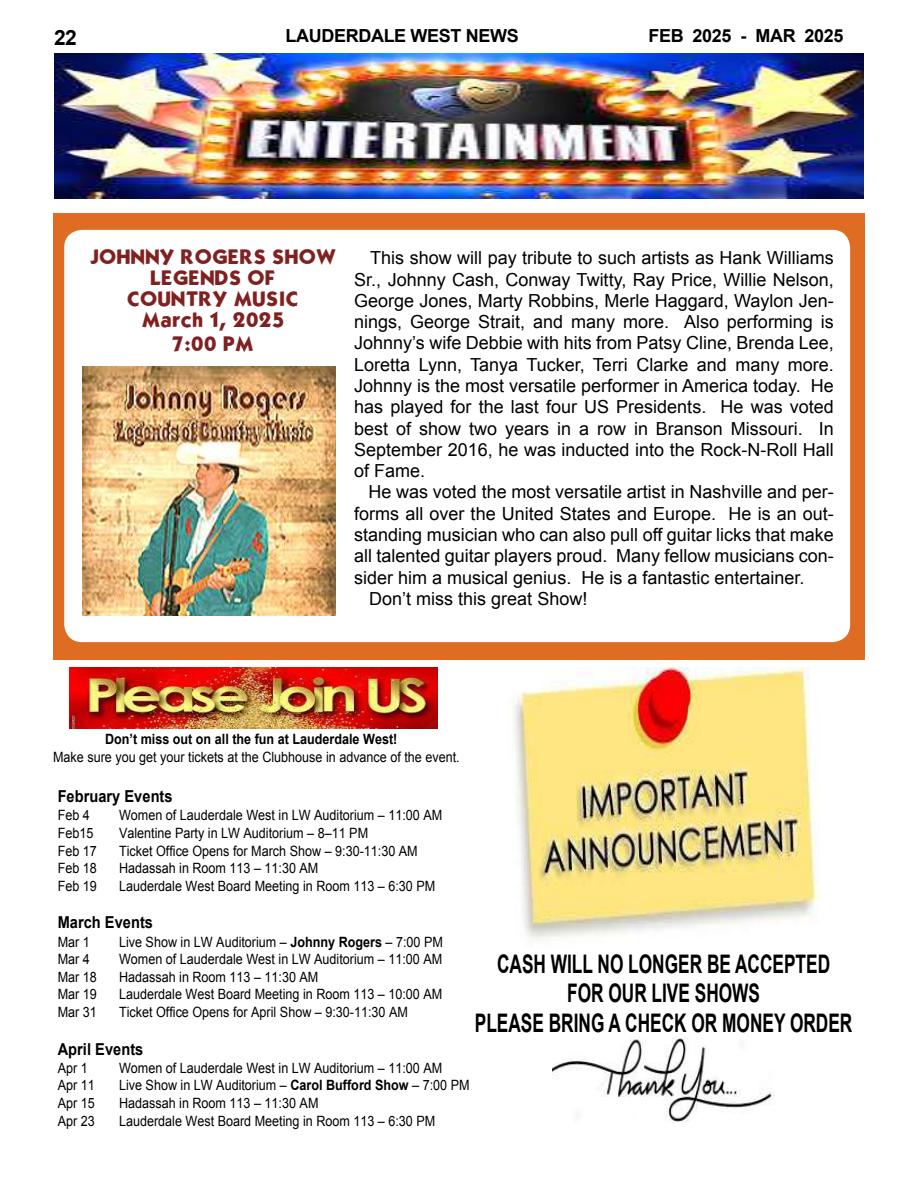
<style>
.page{position:relative;width:918px;height:1188px;background:#fff}
.page>*{position:absolute;margin:0;border:0;box-sizing:border-box;transform-origin:0 0}
.t1{font:700 25.65px/29.4px "Arial";color:#000;text-align:center;scale:.68 1}
.t2{font:700 21px "Arial";color:#000}
.t3{font:18px/21.3px "Arial";color:#000;text-align:justify}
.t4{font:18px/21px "Kabel";color:#802121;text-align:center}
.t5{font:700 18px "Arial";letter-spacing:-.02em;color:#000}
.t6{font:18px "Kabel";color:#802024}
.t7{font:700 16.5px "Arial";letter-spacing:.005em;color:#000;scale:.89 1}
.t8{font:14.25px "Arial";color:#000;scale:.89 1}
.t9{font:700 14.25px "Arial";color:#000;scale:.89 1}
.s1{font-weight:700}
</style>
<div class="page">
<div style="left:53px;top:213px;width:812px;height:447px;background:#de6c23"></div>
<img style="left:55px;top:54px;width:809px;height:145px">
<div style="left:64px;top:230px;width:786px;height:412px;background:#fff;border-radius:18px"></div>
<img style="left:83px;top:367px;width:253px;height:248px">
<img style="left:511px;top:668px;width:308px;height:271px">
<img style="left:552px;top:1037px;width:223px;height:85px">
<img style="left:69px;top:668px;width:369px;height:61px">
<p class="t2" style="left:54px;top:24px;width:24px">22</p>
<p class="t5" style="left:286px;top:24px;width:235px">LAUDERDALE WEST NEWS</p>
<p class="t5" style="left:648px;top:24px;width:197px">FEB 2025 - MAR 2025</p>
<p class="t4" style="left:89px;top:246px;width:248px">JOHNNY ROGERS SHOW<br>LEGENDS OF<br>COUNTRY MUSIC<br>March 1, 2025</p>
<p class="t6" style="left:172px;top:332px;width:84px">7:00 PM</p>
<p class="t3" style="left:354px;top:247px;width:481px;text-indent:16px">This show will pay tribute to such artists as Hank Williams Sr., Johnny Cash, Conway Twitty, Ray Price, Willie Nelson, George Jones, Marty Robbins, Merle Haggard, Waylon Jen&shy;nings, George Strait, and many more. Also performing is Johnny’s wife Debbie with hits from Patsy Cline, Brenda Lee, Loretta Lynn, Tanya Tucker, Terri Clarke and many more.<br>Johnny is the most versatile performer in America today. He has played for the last four US Presidents. He was voted best of show two years in a row in Branson Missouri. In September 2016, he was inducted into the Rock-N-Roll Hall of Fame.</p>
<p class="t3" style="left:368px;top:482px;width:467px">He was voted the most versatile artist in Nashville and per-</p>
<p class="t3" style="left:354px;top:503px;width:481px">forms all over the United States and Europe. He is an out-</p>
<p class="t3" style="left:354px;top:524px;width:481px">standing musician who can also pull off guitar licks that make</p>
<p class="t3" style="left:354px;top:546px;width:481px">all talented guitar players proud. Many fellow musicians con-</p>
<p class="t3" style="left:354px;top:567px;width:452px">sider him a musical genius. He is a fantastic entertainer.</p>
<p class="t3" style="left:369px;top:588px;width:220px">Don’t miss this great Show!</p>
<p class="t9" style="left:105px;top:729px;width:330px">Don’t miss out on all the fun at Lauderdale West!</p>
<p class="t8" style="left:53px;top:747px;width:458px">Make sure you get your tickets at the Clubhouse in advance of the event.</p>
<p class="t7" style="left:58px;top:786px;width:131px">February Events</p>
<p class="t8" style="left:58px;top:806px;width:38px">Feb 4</p>
<p class="t8" style="left:119px;top:806px;width:365px">Women of Lauderdale West in LW Auditorium – 11:00 AM</p>
<p class="t8" style="left:58px;top:824px;width:42px">Feb15</p>
<p class="t8" style="left:119px;top:824px;width:281px">Valentine Party in LW Auditorium – 8–11 PM</p>
<p class="t8" style="left:58px;top:841px;width:46px">Feb 17</p>
<p class="t8" style="left:119px;top:841px;width:337px">Ticket Office Opens for March Show – 9:30-11:30 AM</p>
<p class="t8" style="left:58px;top:859px;width:46px">Feb 18</p>
<p class="t8" style="left:119px;top:859px;width:226px">Hadassah in Room 113 – 11:30 AM</p>
<p class="t8" style="left:58px;top:876px;width:46px">Feb 19</p>
<p class="t8" style="left:119px;top:876px;width:357px">Lauderdale West Board Meeting in Room 113 – 6:30 PM</p>
<p class="t7" style="left:58px;top:912px;width:109px">March Events</p>
<p class="t8" style="left:58px;top:932px;width:38px">Mar 1</p>
<p class="t8" style="left:119px;top:932px;width:365px">Live Show in LW Auditorium – <span class="s1">Johnny Rogers</span> – 7:00 PM</p>
<p class="t8" style="left:58px;top:950px;width:38px">Mar 4</p>
<p class="t8" style="left:119px;top:950px;width:365px">Women of Lauderdale West in LW Auditorium – 11:00 AM</p>
<p class="t8" style="left:58px;top:967px;width:46px">Mar 18</p>
<p class="t8" style="left:119px;top:967px;width:226px">Hadassah in Room 113 – 11:30 AM</p>
<p class="t8" style="left:58px;top:985px;width:46px">Mar 19</p>
<p class="t8" style="left:119px;top:985px;width:365px">Lauderdale West Board Meeting in Room 113 – 10:00 AM</p>
<p class="t8" style="left:58px;top:1003px;width:46px">Mar 31</p>
<p class="t8" style="left:119px;top:1003px;width:326px">Ticket Office Opens for April Show – 9:30-11:30 AM</p>
<p class="t7" style="left:58px;top:1038px;width:98px">April Events</p>
<p class="t8" style="left:58px;top:1058px;width:35px">Apr 1</p>
<p class="t8" style="left:119px;top:1058px;width:365px">Women of Lauderdale West in LW Auditorium – 11:00 AM</p>
<p class="t8" style="left:58px;top:1076px;width:43px">Apr 11</p>
<p class="t8" style="left:119px;top:1076px;width:395px">Live Show in LW Auditorium – <span class="s1">Carol Bufford Show</span> – 7:00 PM</p>
<p class="t8" style="left:58px;top:1094px;width:43px">Apr 15</p>
<p class="t8" style="left:119px;top:1094px;width:226px">Hadassah in Room 113 – 11:30 AM</p>
<p class="t8" style="left:58px;top:1111px;width:43px">Apr 23</p>
<p class="t8" style="left:119px;top:1111px;width:357px">Lauderdale West Board Meeting in Room 113 – 6:30 PM</p>
<h1 class="t1" style="left:475px;top:950px;width:557px">CASH WILL NO LONGER BE ACCEPTED<br>FOR OUR LIVE SHOWS<br>PLEASE BRING A CHECK OR MONEY ORDER</h1>
</div>
